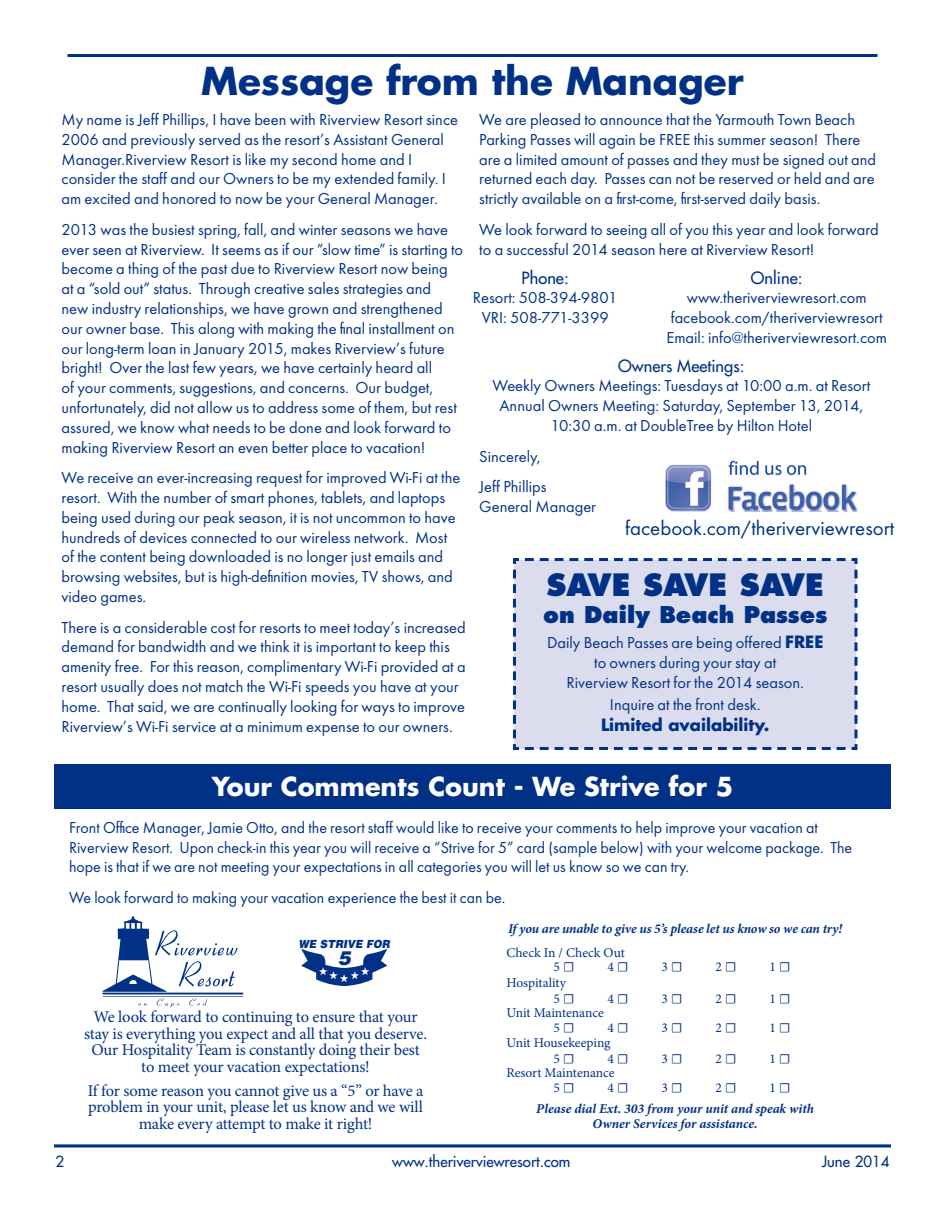
<style>
.page{position:relative;width:945px;height:1215px;background:#fff}
.page>*{position:absolute;margin:0;border:0;box-sizing:border-box;transform-origin:0 0}
.t1{font:700 37.5px "Futura";color:#003186}
.t2{font:800 30px "Futura";color:#003186}
.t3{font:700 25.5px "Futura";color:#fff}
.t4{font:800 22.5px "Futura";color:#003186}
.t5{font:21px "Futura";color:#003186}
.t6{font:italic 900 19.35px "Helvetica";color:#003186}
.t7{font:16.5px/19.8px "Futura";color:#003186}
.t8{font:16.5px/16.5px "Minion Pro";letter-spacing:-.015em;color:#003186;text-align:center}
.t9{font:16.5px "Futura";color:#003186}
.t10{font:700 16.5px "Futura";color:#003186}
.t11{font:15px "Futura";color:#003186}
.t12{font:13.5px "Minion Pro";letter-spacing:-.005em;color:#003186}
.t13{font:italic 700 13.5px/15px "Minion Pro";letter-spacing:-.005em;color:#003186;text-align:center}
.t14{font:italic 900 11.25px "Helvetica";color:#003186;scale:.93 1}
.s1{font-weight:700}
</style>
<div class="page">
<svg style="left:54px;top:1144px;width:837px;height:4px;background:#395fa1"></svg>
<hr style="left:68px;top:54px;width:810px;height:3px;background:#003186">
<div style="left:54px;top:764px;width:837px;height:44px;background:#003186"></div>
<svg style="left:103px;top:916px;width:135px;height:76px"></svg>
<hr style="left:103px;top:993px;width:140px;height:1px;background:#003186">
<hr style="left:102px;top:996px;width:141px;height:1px;background:#003186">
<svg style="left:138px;top:999px;width:69px;height:9px"></svg>
<img style="left:665px;top:460px;width:192px;height:52px">
<div style="left:513px;top:558px;width:345px;height:192px;background:#dbdced"></div>
<svg style="left:301px;top:949px;width:86px;height:37px"></svg>
<h1 class="t1" style="left:201px;top:55px;width:544px">Message from the Manager</h1>
<p class="t7" style="left:62px;top:111px;width:398px">My name is Jeff Phillips, I have been with Riverview Resort since 2006 and previously served as the resort’s Assistant General Manager.Riverview Resort is like my second home and I consider the staff and our Owners to be my extended family. I am excited and honored to now be your General Manager.</p>
<p class="t7" style="left:62px;top:221px;width:403px">2013 was the busiest spring, fall, and winter seasons we have ever seen at Riverview. It seems as if our “slow time” is starting to become a thing of the past due to Riverview Resort now being at a “sold out” status. Through creative sales strategies and<br>new industry relationships, we have grown and strengthened our owner base. This along with making the final installment on our long-term loan in January 2015, makes Riverview’s future bright! Over the last few years, we have certainly heard all<br>of your comments, suggestions, and concerns. Our budget, unfortunately, did not allow us to address some of them, but rest assured, we know what needs to be done and look forward to making Riverview Resort an even better place to vacation!</p>
<p class="t7" style="left:62px;top:469px;width:400px">We receive an ever-increasing request for improved Wi-Fi at the resort. With the number of smart phones, tablets, and laptops being used during our peak season, it is not uncommon to have hundreds of devices connected to our wireless network. Most of the content being downloaded is no longer just emails and browsing websites, but is high-definition movies, TV shows, and video games.</p>
<p class="t7" style="left:62px;top:619px;width:406px">There is a considerable cost for resorts to meet today’s increased demand for bandwidth and we think it is important to keep this amenity free. For this reason, complimentary Wi-Fi provided at a resort usually does not match the Wi-Fi speeds you have at your home. That said, we are continually looking for ways to improve Riverview’s Wi-Fi service at a minimum expense to our owners.</p>
<p class="t7" style="left:479px;top:111px;width:398px">We are pleased to announce that the Yarmouth Town Beach Parking Passes will again be FREE this summer season! There are a limited amount of passes and they must be signed out and returned each day. Passes can not be reserved or held and are strictly available on a first-come, first-served daily basis.</p>
<p class="t7" style="left:479px;top:221px;width:401px">We look forward to seeing all of you this year and look forward to a successful 2014 season here at Riverview Resort!</p>
<p class="t9" style="left:522px;top:267px;width:49px">Phone:</p>
<p class="t7" style="left:473px;top:289px;width:146px;text-align:center">Resort: 508-394-9801<br>VRI: 508-771-3399</p>
<p class="t9" style="left:751px;top:267px;width:53px">Online:</p>
<p class="t7" style="left:666px;top:289px;width:222px;text-align:center">www.theriverviewresort.com facebook.com/theriverviewresort<br>Email: info@theriverviewresort.com</p>
<p class="t9" style="left:618px;top:355px;width:128px">Owners Meetings:</p>
<p class="t7" style="left:492px;top:377px;width:379px;text-align:center">Weekly Owners Meetings: Tuesdays at 10:00 a.m. at Resort<br>Annual Owners Meeting: Saturday, September 13, 2014,<br>10:30 a.m. at DoubleTree by Hilton Hotel</p>
<p class="t7" style="left:479px;top:442px;width:69px;line-height:30.6px">Sincerely,<br>Jeff Phillips</p>
<p class="t7" style="left:479px;top:498px;width:118px">General Manager</p>
<p class="t5" style="left:625px;top:514px;width:271px">facebook.com/theriverviewresort</p>
<h2 class="t2" style="left:547px;top:567px;width:279px">SAVE SAVE SAVE</h2>
<h3 class="t4" style="left:543px;top:601px;width:285px">on Daily Beach Passes</h3>
<p class="t7" style="left:547px;top:634px;width:278px;text-align:center">Daily Beach Passes are being offered <span class="s1">FREE </span>to owners during your stay at<br>Riverview Resort for the 2014 season.</p>
<p class="t7" style="left:610px;top:696px;width:152px">Inquire at the front desk.</p>
<p class="t10" style="left:601px;top:714px;width:170px">Limited availability.</p>
<h3 class="t3" style="left:212px;top:769px;width:523px">Your Comments Count - We Strive for 5</h3>
<p class="t7" style="left:69px;top:819px;width:785px">Front Office Manager, Jamie Otto, and the resort staff would like to receive your comments to help improve your vacation at<br>Riverview Resort. Upon check-in this year you will receive a “Strive for 5” card (sample below) with your welcome package. The hope is that if we are not meeting your expectations in all categories you will let us know so we can try.</p>
<p class="t7" style="left:69px;top:889px;width:438px">We look forward to making your vacation experience the best it can be.</p>
<p class="t14" style="left:298px;top:937px;width:100px">WE STRIVE FOR</p>
<p class="t6" style="left:338px;top:946px;width:14px">5</p>
<p class="t8" style="left:84px;top:1009px;width:345px">We look forward to continuing to ensure that your stay is everything you expect and all that you deserve.<br>Our Hospitality Team is constantly doing their best to meet your vacation expectations!</p>
<p class="t8" style="left:88px;top:1082px;width:337px">If for some reason you cannot give us a “5” or have a problem in your unit, please let us know and we will make every attempt to make it right!</p>
<p class="t13" style="left:508px;top:921px;width:336px">If you are unable to give us 5’s please let us know so we can try!</p>
<p class="t12" style="left:506px;top:944px;width:120px">Check In / Check Out</p>
<p class="t12" style="left:506px;top:974px;width:61px">Hospitality</p>
<p class="t12" style="left:506px;top:1004px;width:99px">Unit Maintenance</p>
<p class="t12" style="left:506px;top:1034px;width:106px">Unit Housekeeping</p>
<p class="t12" style="left:506px;top:1064px;width:110px">Resort Maintenance</p>
<p class="t13" style="left:536px;top:1101px;width:279px">Please dial Ext. 303 from your unit and speak with<br>Owner Services for assistance.</p>
<p class="t12" style="left:554px;top:957px;width:22px">5 ☐</p>
<p class="t12" style="left:608px;top:957px;width:22px">4 ☐</p>
<p class="t12" style="left:662px;top:957px;width:22px">3 ☐</p>
<p class="t12" style="left:716px;top:957px;width:22px">2 ☐</p>
<p class="t12" style="left:770px;top:957px;width:22px">1 ☐</p>
<p class="t12" style="left:554px;top:990px;width:22px">5 ☐</p>
<p class="t12" style="left:608px;top:990px;width:22px">4 ☐</p>
<p class="t12" style="left:662px;top:990px;width:22px">3 ☐</p>
<p class="t12" style="left:716px;top:990px;width:22px">2 ☐</p>
<p class="t12" style="left:770px;top:990px;width:22px">1 ☐</p>
<p class="t12" style="left:554px;top:1018px;width:22px">5 ☐</p>
<p class="t12" style="left:608px;top:1018px;width:22px">4 ☐</p>
<p class="t12" style="left:662px;top:1018px;width:22px">3 ☐</p>
<p class="t12" style="left:716px;top:1018px;width:22px">2 ☐</p>
<p class="t12" style="left:770px;top:1018px;width:22px">1 ☐</p>
<p class="t12" style="left:554px;top:1050px;width:22px">5 ☐</p>
<p class="t12" style="left:608px;top:1050px;width:22px">4 ☐</p>
<p class="t12" style="left:662px;top:1050px;width:22px">3 ☐</p>
<p class="t12" style="left:716px;top:1050px;width:22px">2 ☐</p>
<p class="t12" style="left:770px;top:1050px;width:22px">1 ☐</p>
<p class="t12" style="left:554px;top:1079px;width:22px">5 ☐</p>
<p class="t12" style="left:608px;top:1079px;width:22px">4 ☐</p>
<p class="t12" style="left:662px;top:1079px;width:22px">3 ☐</p>
<p class="t12" style="left:716px;top:1079px;width:22px">2 ☐</p>
<p class="t12" style="left:770px;top:1079px;width:22px">1 ☐</p>
<p class="t11" style="left:56px;top:1152px;width:10px">2</p>
<p class="t11" style="left:392px;top:1152px;width:180px">www.theriverviewresort.com</p>
<p class="t11" style="left:822px;top:1152px;width:69px">June 2014</p>
</div>
